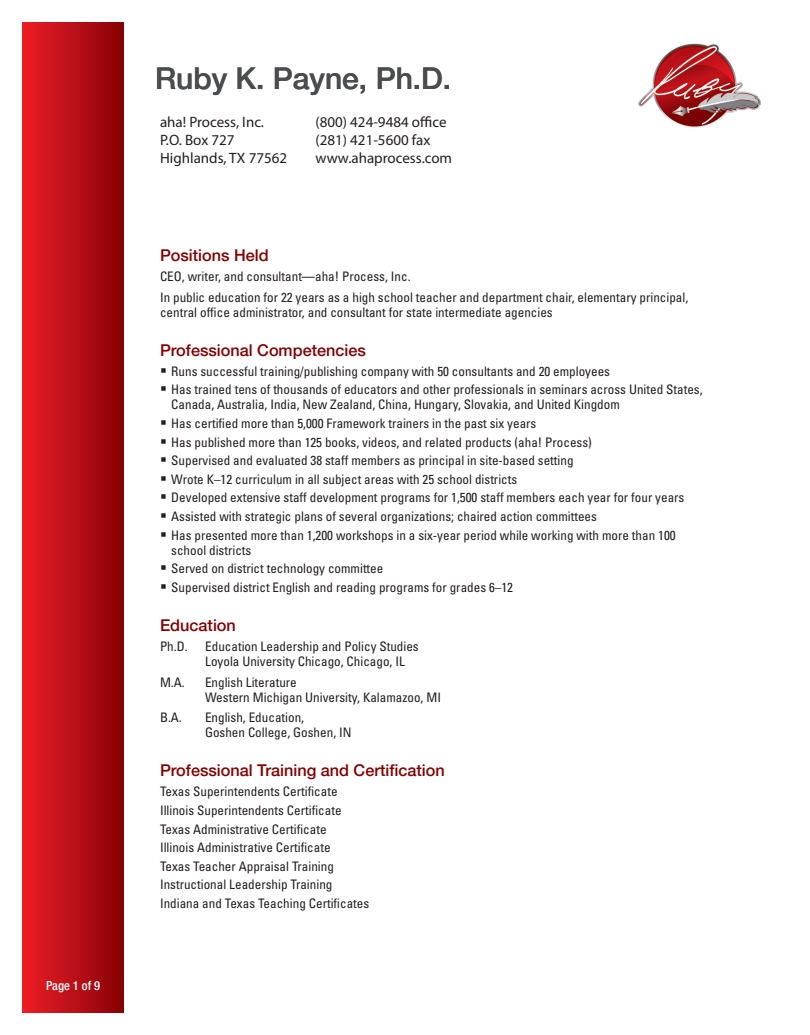
<style>
.page{position:relative;width:810px;height:1035px;background:#fff}
.page>*{position:absolute;margin:0;border:0;box-sizing:border-box;transform-origin:0 0}
.t1{font:500 30px "Helvetica Neue LT Pro";color:#4b4c4d}
.t2{font:500 16.25px "Helvetica Neue LT Pro";color:#840101}
.t3{font:15px "Myriad Pro";color:#231f20}
.t4{font:condensed 13.12px/15px "Univers LT Std";color:#231f20}
.t5{font:500 condensed 12.5px "Helvetica Neue LT Pro";color:#fff}
.s1{font-family:"Helvetica Neue LT Std"}
</style>
<div class="page">
<img style="left:638px;top:43px;width:123px;height:85px">
<div style="left:22px;top:22px;width:102px;height:990px;background:linear-gradient(to right,#ee1e27,#880105)"></div>
<p class="t5" style="left:46px;top:978px;width:56px">Page 1 of 9</p>
<p class="t1" style="left:155px;top:60px;width:298px">Ruby K. Payne, Ph.D.</p>
<p class="t3" style="left:160px;top:113px;width:106px">aha! Process, Inc.</p>
<p class="t3" style="left:160px;top:131px;width:76px">P.O. Box 727</p>
<p class="t3" style="left:160px;top:149px;width:129px">Highlands, TX 77562</p>
<p class="t3" style="left:315px;top:113px;width:133px">(800) 424-9484 office</p>
<p class="t3" style="left:315px;top:131px;width:116px">(281) 421-5600 fax</p>
<p class="t3" style="left:315px;top:149px;width:138px">www.ahaprocess.com</p>
<p class="t2" style="left:160px;top:245px;width:110px">Positions Held</p>
<p class="t4" style="left:160px;top:269px;width:252px">CEO, writer, and consultant<span class="s1">—</span>aha! Process, Inc.</p>
<p class="t4" style="left:160px;top:289px;width:530px">In public education for 22 years as a high school teacher and department chair, elementary principal, central office administrator, and consultant for state intermediate agencies</p>
<p class="t2" style="left:160px;top:340px;width:207px">Professional Competencies</p>
<p class="t4" style="left:171px;top:363px;width:440px">Runs successful training/publishing company with 50 consultants and 20 employees</p>
<p class="t4" style="left:171px;top:382px;width:533px">Has trained tens of thousands of educators and other professionals in seminars across United States,<br>Canada, Australia, India, New Zealand, China, Hungary, Slovakia, and United Kingdom</p>
<p class="t4" style="left:171px;top:416px;width:367px">Has certified more than 5,000 Framework trainers in the past six years</p>
<p class="t4" style="left:171px;top:434px;width:422px">Has published more than 125 books, videos, and related products (aha! Process)</p>
<p class="t4" style="left:171px;top:453px;width:404px">Supervised and evaluated 38 staff members as principal in site-based setting</p>
<p class="t4" style="left:171px;top:471px;width:348px">Wrote K–12 curriculum in all subject areas with 25 school districts</p>
<p class="t4" style="left:171px;top:490px;width:515px">Developed extensive staff development programs for 1,500 staff members each year for four years</p>
<p class="t4" style="left:171px;top:509px;width:427px">Assisted with strategic plans of several organizations; chaired action committees</p>
<p class="t4" style="left:171px;top:527px;width:506px">Has presented more than 1,200 workshops in a six-year period while working with more than 100 school districts</p>
<p class="t4" style="left:171px;top:561px;width:214px">Served on district technology committee</p>
<p class="t4" style="left:171px;top:579px;width:343px">Supervised district English and reading programs for grades 6–12</p>
<p class="t2" style="left:160px;top:615px;width:77px">Education</p>
<p class="t4" style="left:160px;top:639px;width:29px">Ph.D.</p>
<p class="t4" style="left:205px;top:639px;width:215px">Education Leadership and Policy Studies</p>
<p class="t4" style="left:205px;top:654px;width:201px">Loyola University Chicago, Chicago, IL</p>
<p class="t4" style="left:160px;top:674px;width:26px">M.A.</p>
<p class="t4" style="left:205px;top:674px;width:93px">English Literature</p>
<p class="t4" style="left:205px;top:689px;width:238px">Western Michigan University, Kalamazoo, MI</p>
<p class="t4" style="left:160px;top:710px;width:23px">B.A.</p>
<p class="t4" style="left:205px;top:710px;width:101px">English, Education,</p>
<p class="t4" style="left:205px;top:725px;width:148px">Goshen College, Goshen, IN</p>
<p class="t2" style="left:160px;top:761px;width:286px">Professional Training and Certification</p>
<p class="t4" style="left:160px;top:784px;width:179px">Texas Superintendents Certificate</p>
<p class="t4" style="left:160px;top:803px;width:183px">Illinois Superintendents Certificate</p>
<p class="t4" style="left:160px;top:821px;width:168px">Texas Administrative Certificate</p>
<p class="t4" style="left:160px;top:840px;width:172px">Illinois Administrative Certificate</p>
<p class="t4" style="left:160px;top:858px;width:175px">Texas Teacher Appraisal Training</p>
<p class="t4" style="left:160px;top:877px;width:174px">Instructional Leadership Training</p>
<p class="t4" style="left:160px;top:896px;width:211px">Indiana and Texas Teaching Certificates</p>
</div>
